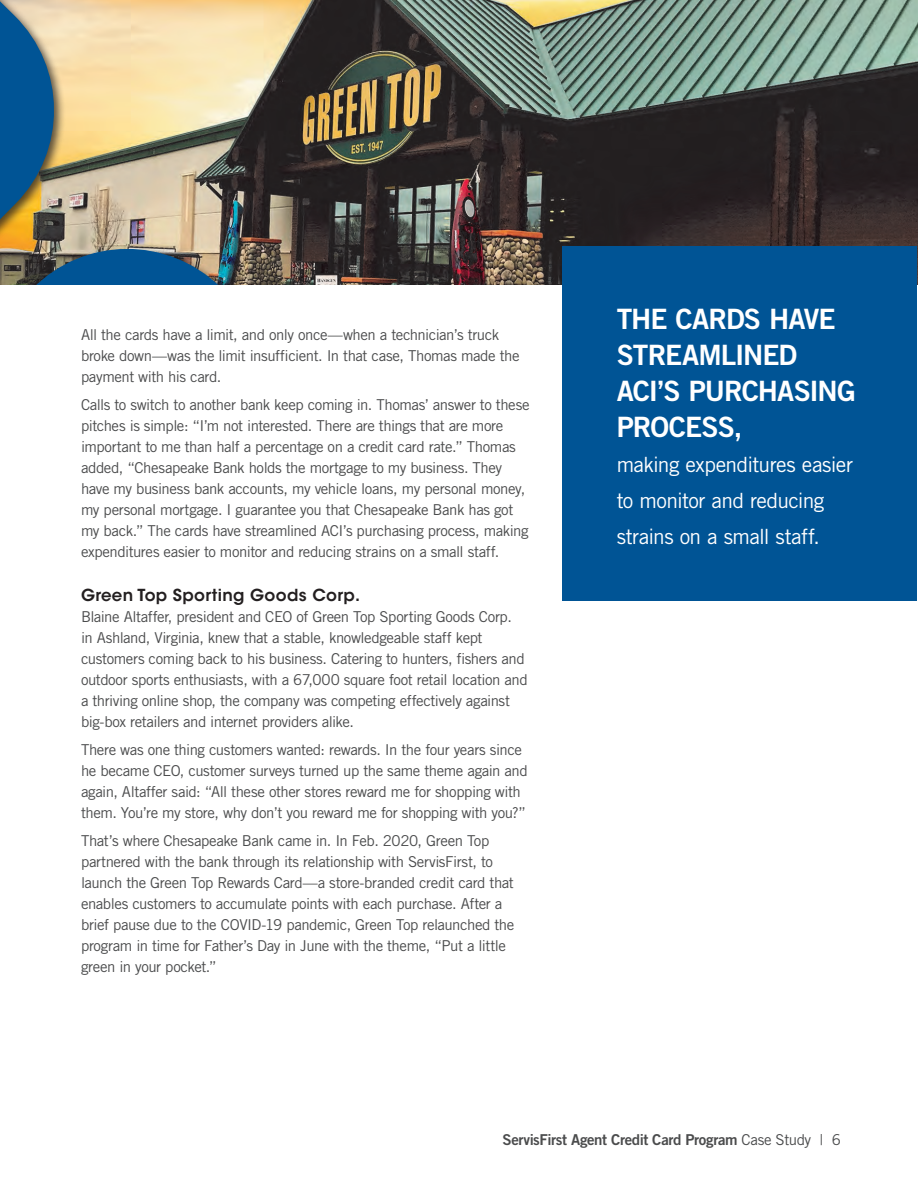
<style>
.page{position:relative;width:918px;height:1188px;background:#fff}
.page>*{position:absolute;margin:0;border:0;box-sizing:border-box;transform-origin:0 0}
.t1{font:28.05px/36px "Trade Gothic LT Std Bd 2";letter-spacing:-.035em;color:#fff}
.t2{font:21px/36px "Trade Gothic LT Std";letter-spacing:-.03em;color:#fff}
.t3{font:600 16.5px "ITC Avant Garde Std";letter-spacing:.02em;color:#231f20}
.t4{font:15px/21px "Trade Gothic LT Std";letter-spacing:-.03em;color:#4b4c4d}
.t5{font:15px "Trade Gothic LT Std Bd 2";letter-spacing:-.025em;color:#4b4c4d}
.s1{font-family:"Trade Gothic LT Std"}
</style>
<div class="page">
<img style="left:67px;top:0;width:851px;height:285px">
<img style="left:0;top:0;width:67px;height:236px">
<img style="left:0;top:236px;width:830px;height:49px">
<div style="left:563px;top:246px;width:354px;height:354px;background:#005495"></div>
<p class="t4" style="left:81px;top:324px;width:440px">All the cards have a limit, and only once—when a technician’s truck broke down—was the limit insufficient. In that case, Thomas made the payment with his card.</p>
<p class="t4" style="left:81px;top:394px;width:450px">Calls to switch to another bank keep coming in. Thomas’ answer to these pitches is simple: “I’m not interested. There are things that are more important to me than half a percentage on a credit card rate.” Thomas added, “Chesapeake Bank holds the mortgage to my business. They have my business bank accounts, my vehicle loans, my personal money, my personal mortgage. I guarantee you that Chesapeake Bank has got my back.” The cards have streamlined ACI’s purchasing process, making expenditures easier to monitor and reducing strains on a small staff.</p>
<p class="t3" style="left:81px;top:585px;width:281px">Green Top Sporting Goods Corp.</p>
<p class="t4" style="left:81px;top:606px;width:448px">Blaine Altaffer, president and CEO of Green Top Sporting Goods Corp.<br>in Ashland, Virginia, knew that a stable, knowledgeable staff kept customers coming back to his business. Catering to hunters, fishers and outdoor sports enthusiasts, with a 67,000 square foot retail location and a thriving online shop, the company was competing effectively against big-box retailers and internet providers alike.</p>
<p class="t4" style="left:81px;top:739px;width:448px">There was one thing customers wanted: rewards. In the four years since he became CEO, customer surveys turned up the same theme again and again, Altaffer said: “All these other stores reward me for shopping with them. You’re my store, why don’t you reward me for shopping with you?”</p>
<p class="t4" style="left:81px;top:830px;width:435px">That’s where Chesapeake Bank came in. In Feb. 2020, Green Top partnered with the bank through its relationship with ServisFirst, to launch the Green Top Rewards Card—a store-branded credit card that enables customers to accumulate points with each purchase. After a brief pause due to the COVID-19 pandemic, Green Top relaunched the program in time for Father’s Day in June with the theme, “Put a little green in your pocket.”</p>
<h1 class="t1" style="left:617px;top:301px;width:241px">THE CARDS HAVE<br>STREAMLINED<br>ACI’S PURCHASING<br>PROCESS,</h1>
<h2 class="t2" style="left:617px;top:447px;width:238px">making expenditures easier to monitor and reducing strains on a small staff.</h2>
<p class="t5" style="left:503px;top:1130px;width:340px">ServisFirst Agent Credit Card Program <span class="s1">Case Study | 6</span></p>
</div>
